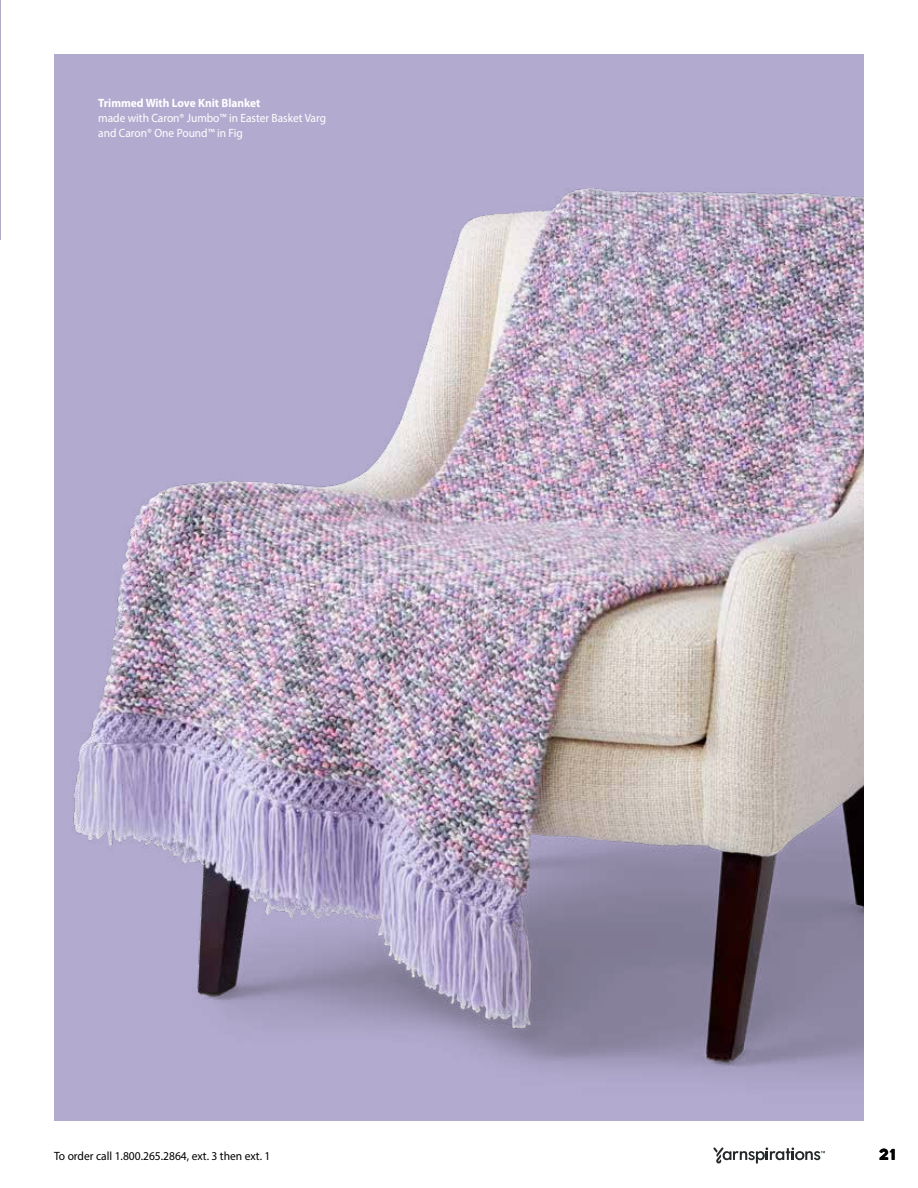
<style>
.page{position:relative;width:918px;height:1188px;background:#fff}
.page>*{position:absolute;margin:0;border:0;box-sizing:border-box;transform-origin:0 0}
.t1{font:15px "Katahdin Round";color:#000}
.t2{font:12px/15px "Myriad Pro";color:#fff;scale:.95 1}
.t3{font:12px "Myriad Pro";color:#000;scale:.96 1}
.t4{font:700 12px "Myriad Pro";color:#fff;scale:.95 1}
</style>
<div class="page">
<svg style="left:713px;top:1147px;width:112px;height:16px"></svg>
<hr style="left:0;top:0;width:1px;height:239px;background:#b3abcf">
<div style="left:54px;top:54px;width:810px;height:1066px;background:#b3abcf"></div>
<img style="left:73px;top:188px;width:791px;height:889px">
<p class="t4" style="left:98px;top:95px;width:172px">Trimmed With Love Knit Blanket</p>
<p class="t2" style="left:98px;top:111px;width:241px">made with Caron® Jumbo™ in Easter Basket Varg and Caron® One Pound™ in Fig</p>
<p class="t3" style="left:54px;top:1149px;width:227px">To order call 1.800.265.2864, ext. 3 then ext. 1</p>
<p class="t1" style="left:879px;top:1146px;width:19px">21</p>
</div>
